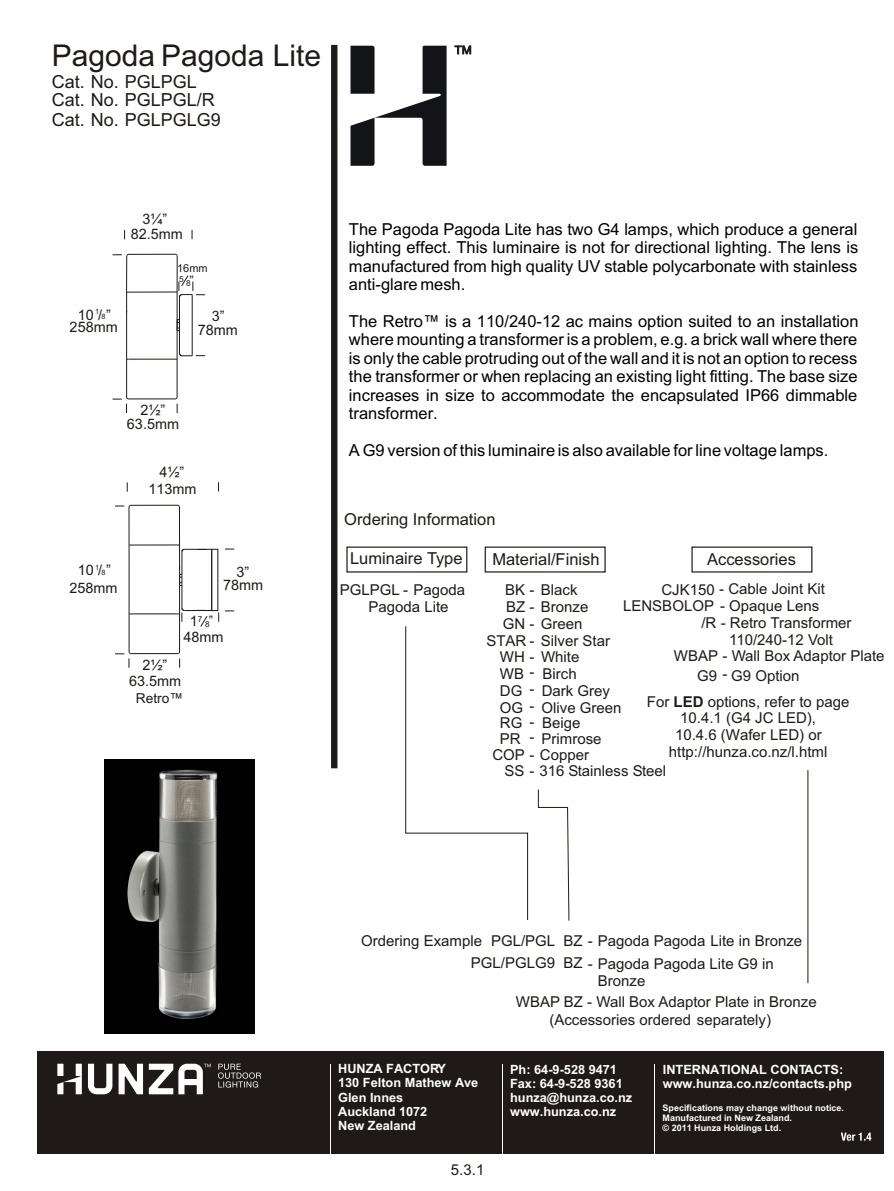
<style>
.page{position:relative;width:894px;height:1191px;background:#fff}
.page>*{position:absolute;margin:0;border:0;box-sizing:border-box;transform-origin:0 0}
.t1{font:30px "Arial Baltic";color:#1f1a17}
.t2{font:18px/18px "Arial Baltic";color:#1f1a17}
.t3{font:16.5px/18.5px "Arial Baltic";color:#000;text-align:justify}
.t4{font:16.5px "Arial";color:#1f1a17}
.t5{font:15px/16.4px "Arial";color:#1f1a17}
.t6{font:15px/16.8px "Arial Baltic";color:#1f1a17;text-align:center}
.t7{font:14.4px "Arial";color:#1f1a17}
.t8{font:13.8px "Arial";color:#1f1a17}
.t9{font:700 12.75px/14.2px "Arial Baltic";color:#fff}
.t10{font:10.95px "Arial";color:#1f1a17}
.t11{font:700 9px/10.1px "Arial Baltic";color:#fff}
.t12{font:8.25px "Arial";color:#1f1a17}
.t13{font:7.35px "Arial Baltic";color:#1f1a17}
.s1{font-weight:700}
</style>
<div class="page">
<div style="left:331px;top:45px;width:6px;height:723px;background:#1f1a17"></div>
<svg style="left:405px;top:626px;width:123px;height:294px"></svg>
<svg style="left:538px;top:789px;width:32px;height:132px"></svg>
<hr style="left:807px;top:770px;width:1px;height:213px;background:#1f1a17">
<hr style="left:179px;top:506px;width:1px;height:63px;background:#1f1a17">
<hr style="left:129px;top:506px;width:1px;height:62px;background:#1f1a17">
<hr style="left:129px;top:545px;width:51px;height:1px;background:#1f1a17">
<hr style="left:130px;top:505px;width:48px;height:1px;background:#1f1a17">
<hr style="left:126px;top:291px;width:1px;height:107px;background:#1f1a17">
<hr style="left:177px;top:292px;width:1px;height:106px;background:#1f1a17">
<hr style="left:129px;top:359px;width:46px;height:1px;background:#1f1a17">
<hr style="left:179px;top:297px;width:1px;height:56px;background:#1f1a17">
<hr style="left:192px;top:295px;width:1px;height:61px;background:#1f1a17">
<svg style="left:177px;top:319px;width:2px;height:12px"></svg>
<hr style="left:128px;top:398px;width:48px;height:1px;background:#1f1a17">
<svg style="left:175px;top:353px;width:30px;height:7px"></svg>
<svg style="left:175px;top:397px;width:3px;height:16px"></svg>
<svg style="left:113px;top:397px;width:16px;height:16px"></svg>
<svg style="left:179px;top:275px;width:26px;height:23px"></svg>
<hr style="left:177px;top:256px;width:1px;height:36px;background:#1f1a17">
<hr style="left:126px;top:256px;width:1px;height:35px;background:#1f1a17">
<hr style="left:128px;top:254px;width:48px;height:1px;background:#1f1a17">
<svg style="left:113px;top:253px;width:16px;height:4px"></svg>
<hr style="left:127px;top:292px;width:50px;height:1px;background:#1f1a17">
<hr style="left:129px;top:568px;width:1px;height:84px;background:#1f1a17">
<hr style="left:179px;top:567px;width:1px;height:85px;background:#1f1a17">
<hr style="left:131px;top:613px;width:47px;height:1px;background:#1f1a17">
<hr style="left:182px;top:552px;width:1px;height:56px;background:#1f1a17">
<svg style="left:180px;top:574px;width:2px;height:12px"></svg>
<hr style="left:130px;top:653px;width:48px;height:1px;background:#1f1a17">
<svg style="left:115px;top:504px;width:16px;height:4px"></svg>
<svg style="left:181px;top:548px;width:31px;height:5px"></svg>
<svg style="left:177px;top:651px;width:4px;height:17px"></svg>
<svg style="left:115px;top:651px;width:16px;height:17px"></svg>
<div style="left:211px;top:549px;width:7px;height:62px;border:1px solid #1f1a17"></div>
<svg style="left:178px;top:607px;width:34px;height:21px"></svg>
<svg style="left:351px;top:46px;width:96px;height:120px"></svg>
<svg style="left:660px;top:1153px;width:120px;height:1px"></svg>
<svg style="left:455px;top:45px;width:16px;height:9px"></svg>
<img style="left:104px;top:760px;width:150px;height:274px">
<div style="left:37px;top:1051px;width:847px;height:102px;background:#1f1a17"></div>
<svg style="left:839px;top:1133px;width:33px;height:21px"></svg>
<hr style="left:330px;top:1064px;width:1px;height:89px;background:#fff">
<hr style="left:503px;top:1064px;width:1px;height:89px;background:#fff">
<hr style="left:655px;top:1064px;width:1px;height:89px;background:#fff">
<svg style="left:57px;top:1064px;width:204px;height:31px"></svg>
<h1 class="t1" style="left:52px;top:44px;width:271px">Pagoda Pagoda Lite</h1>
<p class="t2" style="left:52px;top:75px;width:165px">Cat. No. PGLPGL<br>Cat. No. PGLPGL/R</p>
<p class="t2" style="left:52px;top:112px;width:171px">Cat. No. PGLPGLG9</p>
<p class="t7" style="left:142px;top:214px;width:26px">3¼”</p>
<p class="t7" style="left:131px;top:229px;width:54px">82.5mm</p>
<p class="t10" style="left:177px;top:264px;width:32px">16mm</p>
<p class="t12" style="left:179px;top:276px;width:6px">5</p>
<p class="t12" style="left:186px;top:280px;width:9px">8<sup>”</sup></p>
<p class="t13" style="left:95px;top:309px;width:6px">1</p>
<p class="t7" style="left:78px;top:309px;width:34px">10 / ”</p>
<p class="t13" style="left:101px;top:314px;width:6px">8</p>
<p class="t7" style="left:70px;top:322px;width:50px">258mm</p>
<p class="t7" style="left:212px;top:311px;width:14px">3”</p>
<p class="t7" style="left:198px;top:325px;width:42px">78mm</p>
<p class="t7" style="left:141px;top:405px;width:26px">2½”</p>
<p class="t7" style="left:127px;top:418px;width:54px">63.5mm</p>
<p class="t3" style="left:349px;top:221px;width:511px">The Pagoda Pagoda Lite has two G4 lamps, which produce a general lighting effect. This luminaire is not for directional lighting. The lens is manufactured from high quality UV stable polycarbonate with stainless anti-glare mesh.</p>
<p class="t3" style="left:349px;top:313px;width:511px">The Retro™ is a 110/240-12 ac mains option suited to an installation where mounting a transformer is a problem, e.g. a brick wall where there is only the cable protruding out of the wall and it is not an option to recess the transformer or when replacing an existing light fitting. The base size increases in size to accommodate the encapsulated IP66 dimmable transformer.</p>
<p class="t3" style="left:349px;top:442px;width:481px">A G9 version of this luminaire is also available for line voltage lamps.</p>
<p class="t7" style="left:160px;top:467px;width:26px">4½”</p>
<p class="t7" style="left:148px;top:483px;width:50px">113mm</p>
<p class="t4" style="left:344px;top:513px;width:153px">Ordering Information</p>
<p class="t13" style="left:95px;top:564px;width:6px">1</p>
<p class="t7" style="left:78px;top:565px;width:34px">10 / ”</p>
<p class="t13" style="left:101px;top:569px;width:6px">8</p>
<p class="t7" style="left:237px;top:566px;width:14px">3”</p>
<p class="t4" style="left:350px;top:552px;width:114px">Luminaire Type</p>
<p class="t4" style="left:492px;top:553px;width:109px">Material/Finish</p>
<p class="t4" style="left:707px;top:553px;width:90px">Accessories</p>
<p class="t7" style="left:70px;top:582px;width:50px">258mm</p>
<p class="t7" style="left:190px;top:616px;width:14px">1<sup>7</sup></p>
<p class="t12" style="left:205px;top:621px;width:9px">8<sup>”</sup></p>
<p class="t7" style="left:223px;top:579px;width:42px">78mm</p>
<p class="t7" style="left:142px;top:659px;width:26px">2½”</p>
<p class="t7" style="left:184px;top:631px;width:42px">48mm</p>
<p class="t7" style="left:129px;top:675px;width:54px">63.5mm</p>
<p class="t8" style="left:136px;top:693px;width:49px">Retro™</p>
<p class="t5" style="left:340px;top:583px;width:127px">PGLPGL - Pagoda</p>
<p class="t5" style="left:369px;top:600px;width:82px">Pagoda Lite</p>
<p class="t5" style="left:505px;top:583px;width:74px">BK - Black</p>
<p class="t5" style="left:506px;top:600px;width:84px">BZ - Bronze</p>
<p class="t5" style="left:503px;top:617px;width:81px">GN - Green</p>
<p class="t5" style="left:486px;top:634px;width:125px">STAR - Silver Star</p>
<p class="t5" style="left:500px;top:650px;width:81px">WH - White</p>
<p class="t5" style="left:661px;top:582px;width:165px">CJK150 - Cable Joint Kit</p>
<p class="t5" style="left:623px;top:599px;width:198px">LENSBOLOP - Opaque Lens</p>
<p class="t5" style="left:701px;top:616px;width:152px">/R - Retro Transformer</p>
<p class="t5" style="left:674px;top:649px;width:212px">WBAP - Wall Box Adaptor Plate</p>
<p class="t5" style="left:729px;top:633px;width:105px">110/240-12 Volt</p>
<p class="t5" style="left:500px;top:666px;width:78px;line-height:17.4px">WB Birch<br>DG</p>
<p class="t5" style="left:697px;top:669px;width:104px">G9 - G9 Option</p>
<p class="t5" style="left:529px;top:665px;width:6px;text-align:justify">- - - - -</p>
<p class="t5" style="left:500px;top:684px;width:123px;text-indent:42px">Dark Grey<br>OG Olive Green<br>RG</p>
<p class="t6" style="left:647px;top:694px;width:204px">For <span class="s1">LED</span> options, refer to page<br>10.4.1 (G4 JC LED),<br>10.4.6 (Wafer LED) or http://hunza.co.nz/l.html</p>
<p class="t5" style="left:542px;top:716px;width:40px">Beige</p>
<p class="t5" style="left:500px;top:732px;width:22px">PR</p>
<p class="t5" style="left:542px;top:732px;width:61px">Primrose</p>
<p class="t5" style="left:504px;top:748px;width:163px;line-height:15.8px;text-indent:-12px">COP - Copper<br>SS - 316 Stainless Steel</p>
<p class="t5" style="left:361px;top:934px;width:442px">Ordering Example PGL/PGL BZ - Pagoda Pagoda Lite in Bronze</p>
<p class="t5" style="left:471px;top:957px;width:304px;line-height:16.8px;text-align:center">PGL/PGLG9 BZ - Pagoda Pagoda Lite G9 in<br>Bronze</p>
<p class="t5" style="left:516px;top:995px;width:302px">WBAP BZ - Wall Box Adaptor Plate in Bronze</p>
<p class="t6" style="left:549px;top:1013px;width:223px">(Accessories ordered separately)</p>
<p class="t9" style="left:338px;top:1063px;width:142px">HUNZA FACTORY<br>130 Felton Mathew Ave<br>Glen Innes<br>Auckland 1072<br>New Zealand</p>
<p class="t9" style="left:510px;top:1063px;width:124px">Ph: 64-9-528 9471<br>Fax: 64-9-528 9361 hunza@hunza.co.nz www.hunza.co.nz</p>
<p class="t9" style="left:663px;top:1063px;width:191px">INTERNATIONAL CONTACTS: www.hunza.co.nz/contacts.php</p>
<p class="t11" style="left:663px;top:1104px;width:183px">Specifications may change without notice.<br>Manufactured in New Zealand.<br>© 2011 Hunza Holdings Ltd.</p>
<p class="t6" style="left:451px;top:1162px;width:35px">5.3.1</p>
</div>
